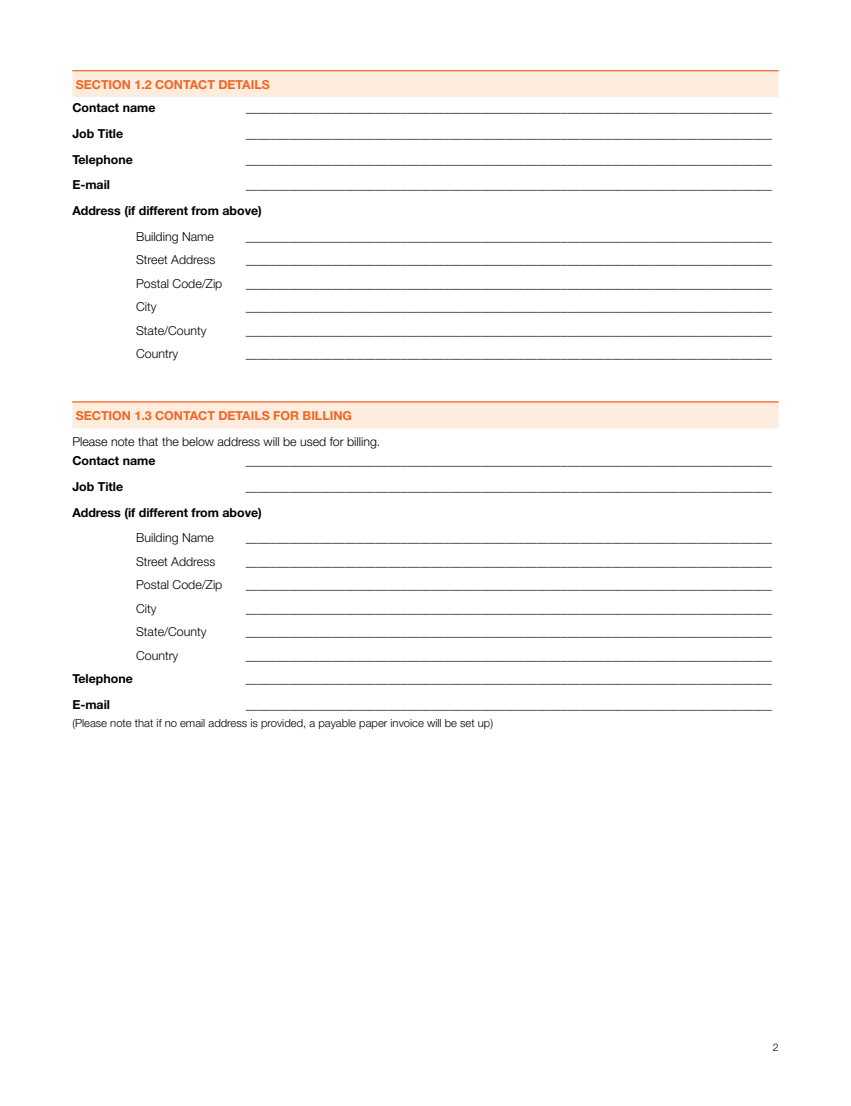
<style>
.page{position:relative;width:851px;height:1106px;background:#fff}
.page>*{position:absolute;margin:0;border:0;box-sizing:border-box;transform-origin:0 0}
.t1{font:300 12.3px "Helvetica Neue LT Std";color:#000}
.t2{font:700 12.3px/25.7px "Helvetica Neue LT Std";color:#000}
.t3{font:700 12.3px "Helvetica Neue LT Std";color:#f26522}
.t4{font:300 11.25px "Helvetica Neue LT Std";color:#000}
.t5{font:300 10.5px "Helvetica Neue LT Std";color:#000}
</style>
<div class="page">
<hr style="left:72px;top:70px;width:706px;height:2px;background:#f26522">
<div style="left:72px;top:72px;width:706px;height:25px;background:#feecdf"></div>
<hr style="left:72px;top:401px;width:706px;height:2px;background:#f26522">
<div style="left:72px;top:403px;width:706px;height:25px;background:#feecdf"></div>
<p class="t3" style="left:76px;top:77px;width:195px">SECTION 1.2 CONTACT DETAILS</p>
<p class="t2" style="left:72px;top:95px;width:85px">Contact name</p>
<p class="t2" style="left:246px;top:95px;width:527px">_____________________________________________________________________________________</p>
<p class="t2" style="left:72px;top:120px;width:52px">Job Title</p>
<p class="t2" style="left:246px;top:120px;width:527px">_____________________________________________________________________________________</p>
<p class="t2" style="left:72px;top:146px;width:62px">Telephone</p>
<p class="t2" style="left:246px;top:146px;width:527px">_____________________________________________________________________________________</p>
<p class="t2" style="left:72px;top:172px;width:39px">E-mail</p>
<p class="t2" style="left:72px;top:172px;width:701px;text-indent:173px">_____________________________________________________________________________________<br>Address (if different from above)</p>
<p class="t1" style="left:136px;top:229px;width:79px">Building Name</p>
<p class="t1" style="left:246px;top:229px;width:527px">_____________________________________________________________________________________</p>
<p class="t1" style="left:136px;top:252px;width:81px">Street Address</p>
<p class="t1" style="left:246px;top:252px;width:527px">_____________________________________________________________________________________</p>
<p class="t1" style="left:136px;top:276px;width:88px">Postal Code/Zip</p>
<p class="t1" style="left:246px;top:276px;width:527px">_____________________________________________________________________________________</p>
<p class="t1" style="left:136px;top:299px;width:22px">City</p>
<p class="t1" style="left:246px;top:299px;width:527px">_____________________________________________________________________________________</p>
<p class="t1" style="left:136px;top:323px;width:72px">State/County</p>
<p class="t1" style="left:246px;top:323px;width:527px">_____________________________________________________________________________________</p>
<p class="t1" style="left:136px;top:346px;width:44px">Country</p>
<p class="t1" style="left:246px;top:346px;width:527px">_____________________________________________________________________________________</p>
<p class="t3" style="left:76px;top:408px;width:277px">SECTION 1.3 CONTACT DETAILS FOR BILLING</p>
<p class="t1" style="left:72px;top:434px;width:309px">Please note that the below address will be used for billing.</p>
<p class="t2" style="left:72px;top:448px;width:85px">Contact name</p>
<p class="t2" style="left:246px;top:448px;width:527px">_____________________________________________________________________________________</p>
<p class="t2" style="left:72px;top:473px;width:52px">Job Title</p>
<p class="t2" style="left:72px;top:473px;width:701px;text-indent:173px">_____________________________________________________________________________________<br>Address (if different from above)</p>
<p class="t1" style="left:136px;top:530px;width:79px">Building Name</p>
<p class="t1" style="left:246px;top:530px;width:527px">_____________________________________________________________________________________</p>
<p class="t1" style="left:136px;top:554px;width:81px">Street Address</p>
<p class="t1" style="left:246px;top:554px;width:527px">_____________________________________________________________________________________</p>
<p class="t1" style="left:136px;top:577px;width:88px">Postal Code/Zip</p>
<p class="t1" style="left:246px;top:577px;width:527px">_____________________________________________________________________________________</p>
<p class="t1" style="left:136px;top:601px;width:22px">City</p>
<p class="t1" style="left:246px;top:601px;width:527px">_____________________________________________________________________________________</p>
<p class="t1" style="left:136px;top:624px;width:72px">State/County</p>
<p class="t1" style="left:246px;top:624px;width:527px">_____________________________________________________________________________________</p>
<p class="t1" style="left:136px;top:648px;width:44px">Country</p>
<p class="t1" style="left:246px;top:648px;width:527px">_____________________________________________________________________________________</p>
<p class="t2" style="left:72px;top:666px;width:62px">Telephone</p>
<p class="t2" style="left:246px;top:666px;width:527px">_____________________________________________________________________________________</p>
<p class="t2" style="left:72px;top:691px;width:39px">E-mail</p>
<p class="t2" style="left:246px;top:691px;width:527px">_____________________________________________________________________________________</p>
<p class="t4" style="left:72px;top:716px;width:422px">(Please note that if no email address is provided, a payable paper invoice will be set up)</p>
<p class="t5" style="left:772px;top:1040px;width:7px">2</p>
</div>
